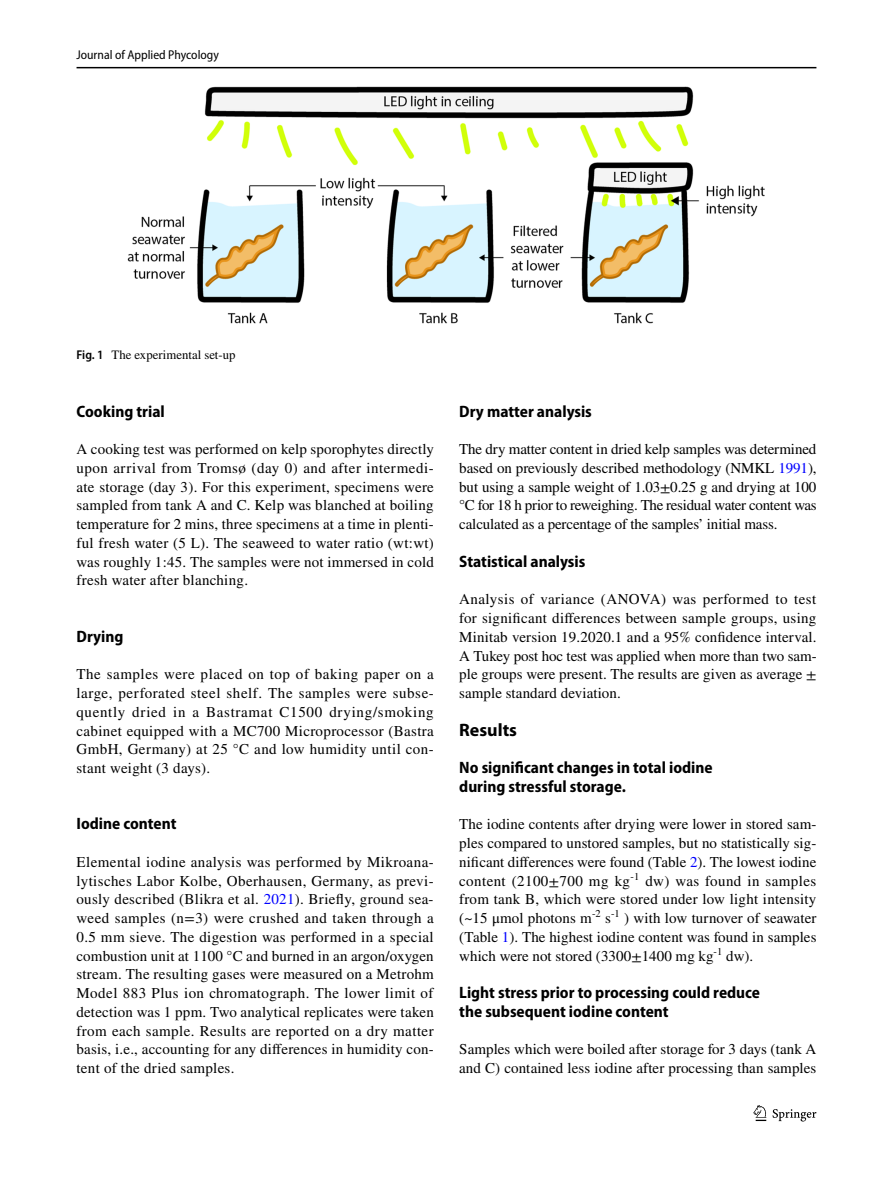
<style>
.page{position:relative;width:893px;height:1187px;background:#fff}
.page>*{position:absolute;margin:0;border:0;box-sizing:border-box;transform-origin:0 0}
.t1{font:700 18px "Myriad Pro";color:#000}
.t2{font:700 semi-condensed 16.5px/18.8px "Myriad Pro";color:#000}
.t3{font:15px/18.8px "STIX";letter-spacing:.005em;color:#000;text-align:justify}
.t4{font:12.75px "STIX";color:#000}
.t5{font:semi-condensed 12.75px "Myriad Pro";color:#000}
.s1{font-family:"Myriad Pro";font-weight:600;font-stretch:semi-condensed}
.s2{color:#00f}
</style>
<div class="page">
<hr style="left:77px;top:67px;width:739px;height:1px;background:#000">
<svg style="left:753px;top:1105px;width:13px;height:15px"></svg>
<svg style="left:773px;top:1109px;width:43px;height:12px"></svg>
<img style="left:128px;top:87px;width:637px;height:237px">
<p class="t5" style="left:77px;top:48px;width:144px">Journal of Applied Phycology</p>
<p class="t4" style="left:77px;top:346px;width:160px"><span class="s1">Fig. 1</span> The experimental set-up</p>
<p class="t2" style="left:77px;top:402px;width:90px">Cooking trial</p>
<p class="t3" style="left:77px;top:440px;width:359px">A cooking test was performed on kelp sporophytes directly upon arrival from Tromsø (day 0) and after intermedi&shy;ate storage (day 3). For this experiment, specimens were sampled from tank A and C. Kelp was blanched at boiling temperature for 2 mins, three specimens at a time in plenti&shy;ful fresh water (5 L). The seaweed to water ratio (wt:wt) was roughly 1:45. The samples were not immersed in cold fresh water after blanching.</p>
<p class="t2" style="left:77px;top:627px;width:48px">Drying</p>
<p class="t3" style="left:77px;top:665px;width:359px">The samples were placed on top of baking paper on a large, perforated steel shelf. The samples were subse&shy;quently dried in a Bastramat C1500 drying/smoking cabinet equipped with a MC700 Microprocessor (Bastra GmbH, Germany) at 25 °C and low humidity until con&shy;stant weight (3 days).</p>
<p class="t2" style="left:77px;top:814px;width:101px">Iodine content</p>
<p class="t3" style="left:77px;top:853px;width:359px">Elemental iodine analysis was performed by Mikroana&shy;lytisches Labor Kolbe, Oberhausen, Germany, as previ&shy;ously described (Blikra et al. <span class="s2">2021</span>). Briefly, ground sea&shy;weed samples (n=3) were crushed and taken through a 0.5 mm sieve. The digestion was performed in a special combustion unit at 1100 °C and burned in an argon/oxygen stream. The resulting gases were measured on a Metrohm Model 883 Plus ion chromatograph. The lower limit of detection was 1 ppm. Two analytical replicates were taken from each sample. Results are reported on a dry matter basis, i.e., accounting for any differences in humidity con&shy;tent of the dried samples.</p>
<p class="t2" style="left:459px;top:402px;width:134px">Dry matter analysis</p>
<p class="t3" style="left:459px;top:440px;width:359px">The dry matter content in dried kelp samples was determined based on previously described methodology (NMKL <span class="s2">1991</span>), but using a sample weight of 1.03±0.25 g and drying at 100 °C for 18 h prior to reweighing. The residual water content was calculated as a percentage of the samples’ initial mass.</p>
<p class="t2" style="left:459px;top:552px;width:128px">Statistical analysis</p>
<p class="t3" style="left:459px;top:590px;width:359px">Analysis of variance (ANOVA) was performed to test for significant differences between sample groups, using Minitab version 19.2020.1 and a 95% confidence interval.<br>A Tukey post hoc test was applied when more than two sam&shy;ple groups were present. The results are given as average ± sample standard deviation.</p>
<p class="t1" style="left:459px;top:717px;width:59px">Results</p>
<p class="t2" style="left:459px;top:758px;width:255px">No significant changes in total iodine during stressful storage.</p>
<p class="t3" style="left:459px;top:815px;width:359px">The iodine contents after drying were lower in stored sam&shy;ples compared to unstored samples, but no statistically sig&shy;nificant differences were found (Table <span class="s2">2</span>). The lowest iodine content (2100±700 mg kg<sup>-1</sup> dw) was found in samples from tank B, which were stored under low light intensity (~15 μmol photons m<sup>-2</sup> s<sup>-1</sup> ) with low turnover of seawater (Table <span class="s2">1</span>). The highest iodine content was found in samples which were not stored (3300±1400 mg kg<sup>-1</sup> dw).</p>
<p class="t2" style="left:459px;top:983px;width:302px">Light stress prior to processing could reduce the subsequent iodine content</p>
<p class="t3" style="left:459px;top:1040px;width:359px">Samples which were boiled after storage for 3 days (tank A and C) contained less iodine after processing than samples</p>
</div>
